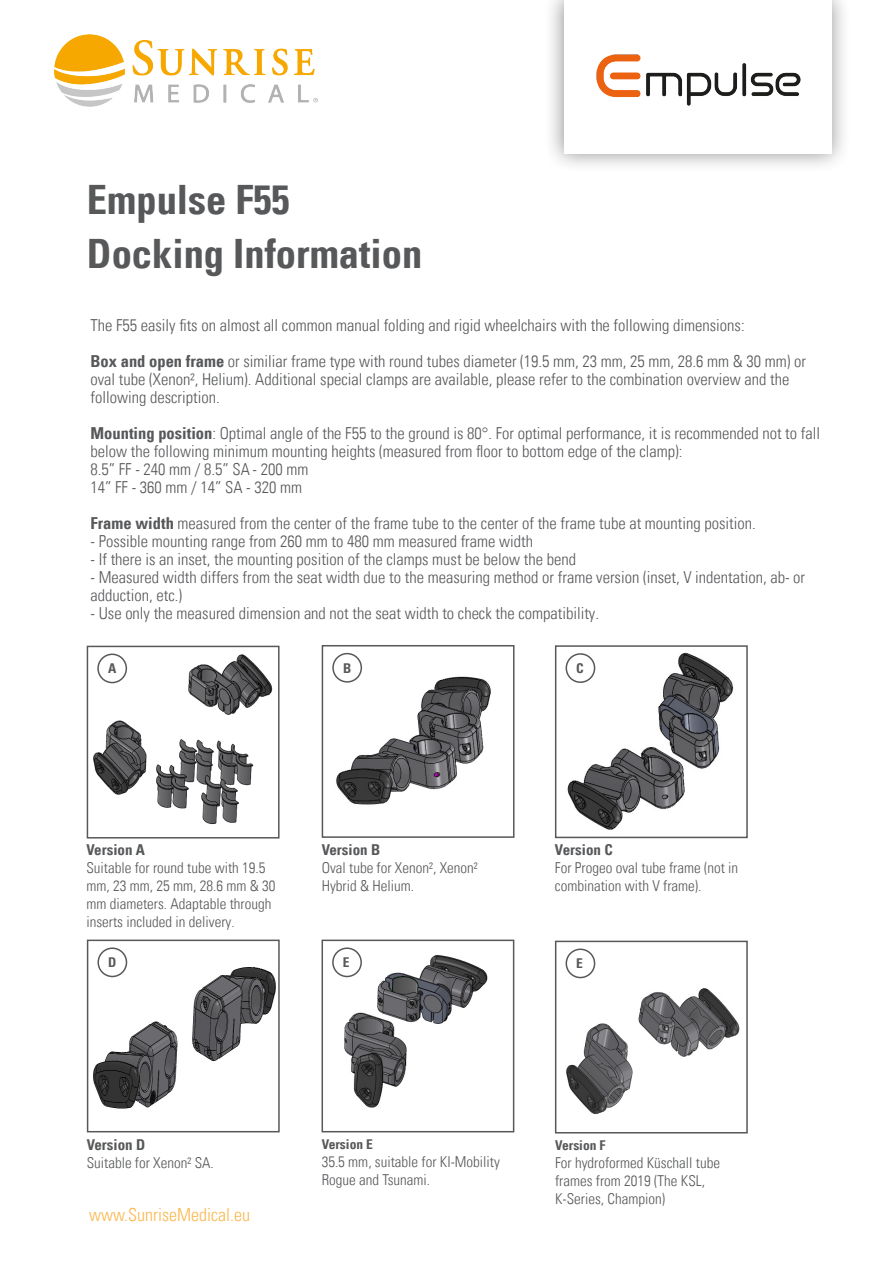
<style>
.page{position:relative;width:893px;height:1263px;background:#fff}
.page>*{position:absolute;margin:0;border:0;box-sizing:border-box;transform-origin:0 0}
.t1{font:40.5px "Univers Com 67 Bold Cond";color:#57585a}
.Table_text{font:18px "Univers Com 47 Light Cond";color:#fcb74c}
.Introduction{font:16.5px/18px "Univers Com 47 Light Cond";color:#57585a}
.Brødtekst_9_pkt{font:15px/18px "Univers Com 47 Light Cond";color:#57585a}
.Brødtekst_9_pkt-2{font:13.5px "Univers Com 67 Bold Cond";color:#57585a}
.s1{font-family:"Univers Com 67 Bold Cond"}
</style>
<div class="page">
<img style="left:54px;top:34px;width:264px;height:72px">
<div style="left:544px;top:0;width:307px;height:173px;background:#231f20;opacity:.5"></div>
<div style="left:564px;top:0;width:267px;height:153px;background:#fff"></div>
<img style="left:596px;top:54px;width:205px;height:52px">
<img style="left:332px;top:652px;width:159px;height:153px">
<div style="left:322px;top:645px;width:192px;height:193px;border:2px solid #57585a"></div>
<div style="left:332px;top:653px;width:30px;height:30px;border:2px solid #57585a;border-radius:50%"></div>
<img style="left:332px;top:950px;width:156px;height:158px">
<div style="left:322px;top:939px;width:192px;height:193px;border:2px solid #57585a"></div>
<div style="left:332px;top:947px;width:30px;height:30px;border:2px solid #57585a;border-radius:50%"></div>
<img style="left:93px;top:949px;width:183px;height:160px">
<div style="left:87px;top:939px;width:193px;height:193px;border:2px solid #57585a"></div>
<div style="left:97px;top:947px;width:30px;height:30px;border:2px solid #57585a;border-radius:50%"></div>
<img style="left:93px;top:654px;width:180px;height:170px">
<div style="left:87px;top:646px;width:193px;height:192px;border:2px solid #57585a"></div>
<div style="left:97px;top:653px;width:30px;height:30px;border:2px solid #57585a;border-radius:50%"></div>
<img style="left:565px;top:652px;width:169px;height:178px">
<div style="left:555px;top:645px;width:193px;height:193px;border:2px solid #57585a"></div>
<div style="left:566px;top:653px;width:29px;height:30px;border:2px solid #57585a;border-radius:50%"></div>
<img style="left:565px;top:962px;width:175px;height:152px">
<div style="left:555px;top:941px;width:193px;height:192px;border:2px solid #57585a"></div>
<div style="left:566px;top:948px;width:29px;height:30px;border:2px solid #57585a;border-radius:50%"></div>
<p class="t1" style="left:87px;top:174px;width:204px">Empulse F55</p>
<p class="t1" style="left:87px;top:228px;width:337px">Docking Information</p>
<p class="Introduction" style="left:90px;top:316px;width:656px">The F55 easily fits on almost all common manual folding and rigid wheelchairs with the following dimensions:</p>
<p class="Introduction" style="left:90px;top:352px;width:717px"><span class="s1">Box and open frame</span> or similiar frame type with round tubes diameter (19.5 mm, 23 mm, 25 mm, 28.6 mm &amp; 30 mm) or</p>
<p class="Introduction" style="left:90px;top:370px;width:700px">oval tube (Xenon², Helium). Additional special clamps are available, please refer to the combination overview and the following description.</p>
<p class="Introduction" style="left:90px;top:424px;width:731px"><span class="s1">Mounting position</span>: Optimal angle of the F55 to the ground is 80°. For optimal performance, it is recommended not to fall below the following minimum mounting heights (measured from floor to bottom edge of the clamp):</p>
<p class="Introduction" style="left:90px;top:460px;width:219px">8.5” FF - 240 mm / 8.5” SA - 200 mm</p>
<p class="Introduction" style="left:90px;top:478px;width:213px">14” FF - 360 mm / 14” SA - 320 mm</p>
<p class="Introduction" style="left:90px;top:514px;width:667px"><span class="s1">Frame width</span> measured from the center of the frame tube to the center of the frame tube at mounting position.</p>
<p class="Introduction" style="left:90px;top:532px;width:444px">- Possible mounting range from 260 mm to 480 mm measured frame width</p>
<p class="Introduction" style="left:90px;top:550px;width:487px">- If there is an inset, the mounting position of the clamps must be below the bend</p>
<p class="Introduction" style="left:90px;top:568px;width:716px">- Measured width differs from the seat width due to the measuring method or frame version (inset, V indentation, ab- or adduction, etc.)</p>
<p class="Introduction" style="left:90px;top:604px;width:510px">- Use only the measured dimension and not the seat width to check the compatibility.</p>
<p class="Brødtekst_9_pkt-2" style="left:108px;top:660px;width:10px">A</p>
<p class="Brødtekst_9_pkt-2" style="left:343px;top:659px;width:10px">B</p>
<p class="Brødtekst_9_pkt-2" style="left:576px;top:660px;width:9px">C</p>
<p class="Brødtekst_9_pkt" style="left:86px;top:841px;width:191px"><span class="s1">Version A<br></span>Suitable for round tube with 19.5 mm, 23 mm, 25 mm, 28.6 mm &amp; 30 mm diameters. Adaptable through inserts included in delivery.</p>
<p class="Brødtekst_9_pkt" style="left:322px;top:841px;width:158px"><span class="s1">Version B<br></span>Oval tube for Xenon², Xenon²<br>Hybrid &amp; Helium.</p>
<p class="Brødtekst_9_pkt-2" style="left:108px;top:954px;width:10px">D</p>
<p class="Brødtekst_9_pkt-2" style="left:343px;top:954px;width:8px">E</p>
<p class="Brødtekst_9_pkt" style="left:555px;top:841px;width:185px"><span class="s1">Version C<br></span>For Progeo oval tube frame (not in combination with V frame).</p>
<p class="Brødtekst_9_pkt-2" style="left:576px;top:955px;width:8px">E</p>
<p class="Brødtekst_9_pkt" style="left:87px;top:1135px;width:129px"><span class="s1">Version D<br></span>Suitable for Xenon² SA.</p>
<p class="Table_text" style="left:89px;top:1204px;width:163px">www.SunriseMedical.eu</p>
<p class="Brødtekst_9_pkt-2" style="left:322px;top:1135px;width:53px">Version E</p>
<p class="Brødtekst_9_pkt" style="left:322px;top:1152px;width:180px">35.5 mm, suitable for KI-Mobility<br>Rogue and Tsunami.</p>
<p class="Brødtekst_9_pkt-2" style="left:555px;top:1136px;width:52px">Version F</p>
<p class="Brødtekst_9_pkt" style="left:555px;top:1153px;width:166px">For hydroformed Küschall tube frames from 2019 (The KSL,<br>K-Series, Champion)</p>
</div>
